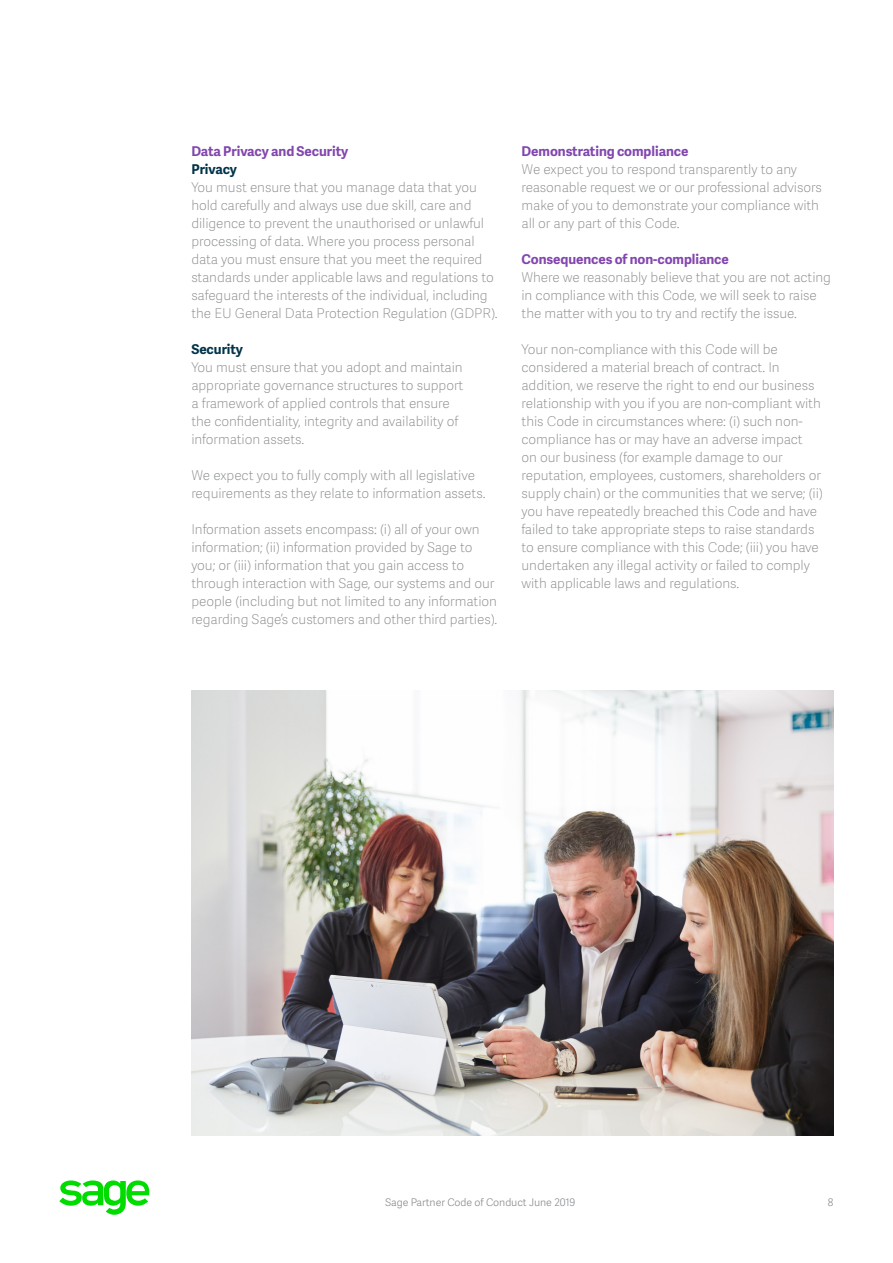
<style>
.page{position:relative;width:893px;height:1263px;background:#fff}
.page>*{position:absolute;margin:0;border:0;box-sizing:border-box;transform-origin:0 0}
.t1{font:13.5px/18px "Adelle Sans SAGE Th";letter-spacing:-.005em;color:#888b8d}
.t2{font:700 13.5px "Adelle Sans SAGE";letter-spacing:-.005em;color:#8246af}
.t3{font:700 13.5px "Adelle Sans SAGE";letter-spacing:-.005em;color:#003349}
.t4{font:10.5px "Adelle Sans SAGE Lt";letter-spacing:-.005em;color:#888b8d}
</style>
<div class="page">
<svg style="left:59px;top:1181px;width:91px;height:34px"></svg>
<img style="left:191px;top:690px;width:642px;height:446px">
<p class="t2" style="left:191px;top:141px;width:158px">Data Privacy and Security</p>
<p class="t3" style="left:191px;top:159px;width:47px">Privacy</p>
<p class="t1" style="left:191px;top:178px;width:308px">You must ensure that you manage data that you hold carefully and always use due skill, care and diligence to prevent the unauthorised or unlawful processing of data. Where you process personal data you must ensure that you meet the required standards under applicable laws and regulations to safeguard the interests of the individual, including the EU General Data Protection Regulation (GDPR).</p>
<p class="t3" style="left:191px;top:339px;width:53px">Security</p>
<p class="t1" style="left:191px;top:358px;width:273px">You must ensure that you adopt and maintain appropriate governance structures to support a framework of applied controls that ensure the confidentiality, integrity and availability of information assets.</p>
<p class="t1" style="left:191px;top:466px;width:296px">We expect you to fully comply with all legislative requirements as they relate to information assets.</p>
<p class="t1" style="left:191px;top:520px;width:307px">Information assets encompass: (i) all of your own information; (ii) information provided by Sage to you; or (iii) information that you gain access to through interaction with Sage, our systems and our people (including but not limited to any information regarding Sage’s customers and other third parties).</p>
<p class="t2" style="left:521px;top:141px;width:168px">Demonstrating compliance</p>
<p class="t1" style="left:521px;top:160px;width:302px">We expect you to respond transparently to any reasonable request we or our professional advisors make of you to demonstrate your compliance with all or any part of this Code.</p>
<p class="t2" style="left:521px;top:249px;width:209px">Consequences of non-compliance</p>
<p class="t1" style="left:521px;top:268px;width:311px">Where we reasonably believe that you are not acting in compliance with this Code, we will seek to raise the matter with you to try and rectify the issue.</p>
<p class="t1" style="left:521px;top:340px;width:302px">Your non-compliance with this Code will be considered a material breach of contract. In addition, we reserve the right to end our business relationship with you if you are non-compliant with this Code in circumstances where: (i) such non&shy;compliance has or may have an adverse impact<br>on our business (for example damage to our reputation, employees, customers, shareholders or supply chain) or the communities that we serve; (ii) you have repeatedly breached this Code and have failed to take appropriate steps to raise standards to ensure compliance with this Code; (iii) you have undertaken any illegal activity or failed to comply with applicable laws and regulations.</p>
<p class="t4" style="left:385px;top:1195px;width:192px">Sage Partner Code of Conduct June 2019</p>
<p class="t4" style="left:827px;top:1195px;width:7px">8</p>
</div>
